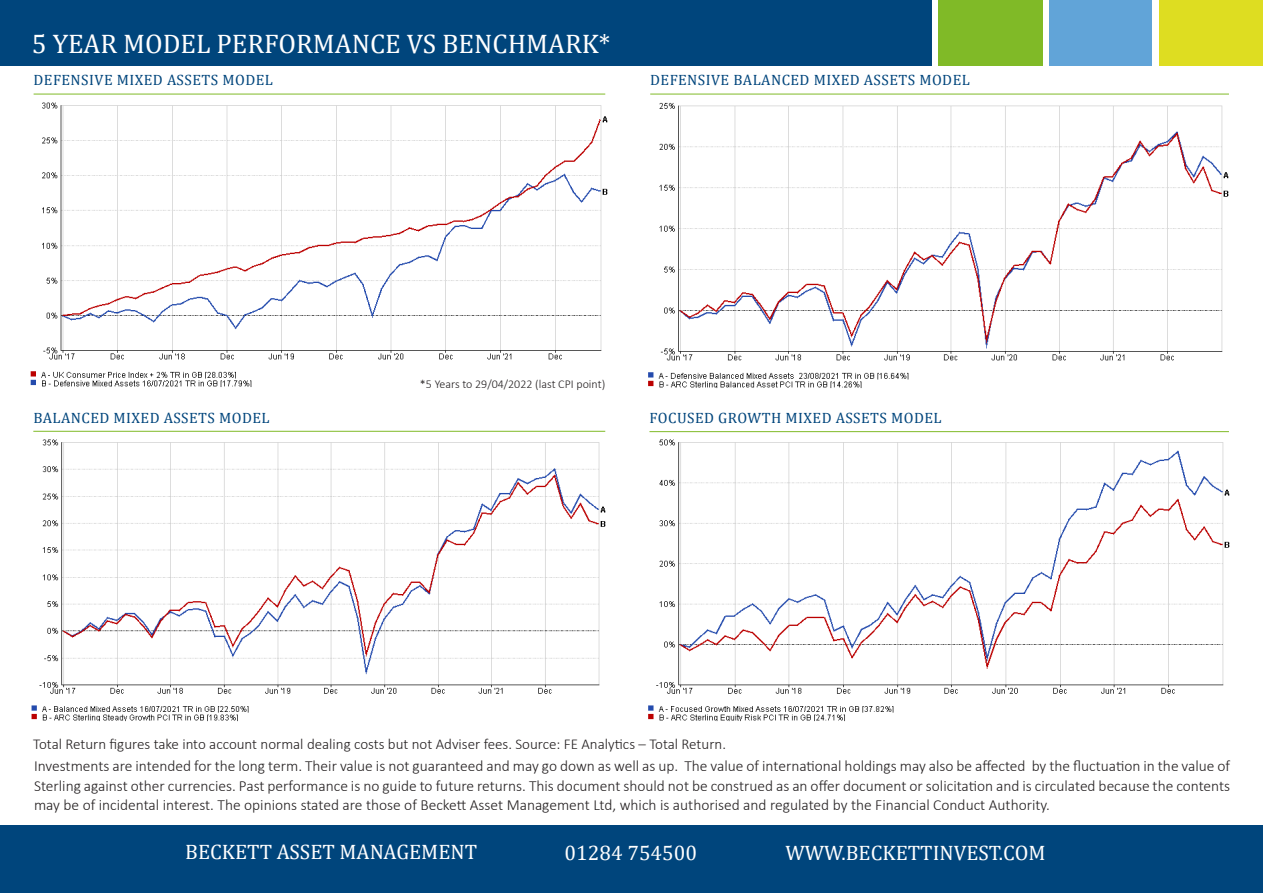
<style>
.page{position:relative;width:1263px;height:893px;background:#fff}
.page>*{position:absolute;margin:0;border:0;box-sizing:border-box;transform-origin:0 0}
.H2_without_underline{font:27px "Cambria";color:#fff}
.t1{font:21px "Cambria";color:#fff}
.Front_page_main_text{font:300 15.45px/19.5px "Calibri";color:#231f20;text-align:justify}
.t2{font:15px "Cambria";letter-spacing:.03em;color:#00457c}
.Front_page_main_text-2{font:300 15px "Calibri";color:#231f20}
.Front_page_main_text-3{font:300 12px "Calibri";color:#231f20}
</style>
<div class="page">
<img style="left:30px;top:102px;width:577px;height:285px">
<div style="left:0;top:825px;width:1263px;height:68px;background:#00457c"></div>
<div style="left:0;top:0;width:931px;height:65px;background:#00457c"></div>
<div style="left:1049px;top:0;width:102px;height:66px;background:#61a4d8"></div>
<div style="left:938px;top:0;width:104px;height:65px;background:#80ba27"></div>
<hr style="left:33px;top:431px;width:572px;height:1px;background:#80ba27">
<hr style="left:649px;top:431px;width:580px;height:1px;background:#80ba27">
<hr style="left:650px;top:94px;width:579px;height:1px;background:#80ba27">
<hr style="left:34px;top:94px;width:571px;height:1px;background:#80ba27">
<img style="left:648px;top:102px;width:581px;height:286px">
<img style="left:31px;top:439px;width:574px;height:283px">
<img style="left:648px;top:439px;width:581px;height:283px">
<div style="left:1159px;top:0;width:104px;height:66px;background:#dedd21"></div>
<p class="H2_without_underline" style="left:32px;top:28px;width:580px">5 YEAR MODEL PERFORMANCE VS BENCHMARK*</p>
<h2 class="t2" style="left:34px;top:71px;width:241px">DEFENSIVE MIXED ASSETS MODEL</h2>
<h2 class="t2" style="left:650px;top:71px;width:321px">DEFENSIVE BALANCED MIXED ASSETS MODEL</h2>
<p class="Front_page_main_text-3" style="left:420px;top:377px;width:187px">*5 Years to 29/04/2022 (last CPI point)</p>
<h2 class="t2" style="left:33px;top:409px;width:238px">BALANCED MIXED ASSETS MODEL</h2>
<h2 class="t2" style="left:649px;top:409px;width:294px">FOCUSED GROWTH MIXED ASSETS MODEL</h2>
<p class="Front_page_main_text-2" style="left:33px;top:735px;width:694px">Total Return figures take into account normal dealing costs but not Adviser fees. Source: FE Analytics – Total Return.</p>
<p class="Front_page_main_text" style="left:34px;top:756px;width:1198px">Investments are intended for the long term. Their value is not guaranteed and may go down as well as up. The value of international holdings may also be affected by the fluctuation in the value of Sterling against other currencies. Past performance is no guide to future returns. This document should not be construed as an offer document or solicitation and is circulated because the contents may be of incidental interest. The opinions stated are those of Beckett Asset Management Ltd, which is authorised and regulated by the Financial Conduct Authority.</p>
<p class="t1" style="left:185px;top:839px;width:294px">BECKETT ASSET MANAGEMENT</p>
<p class="t1" style="left:565px;top:840px;width:134px">01284 754500</p>
<p class="t1" style="left:785px;top:840px;width:262px">WWW.BECKETTINVEST.COM</p>
</div>
